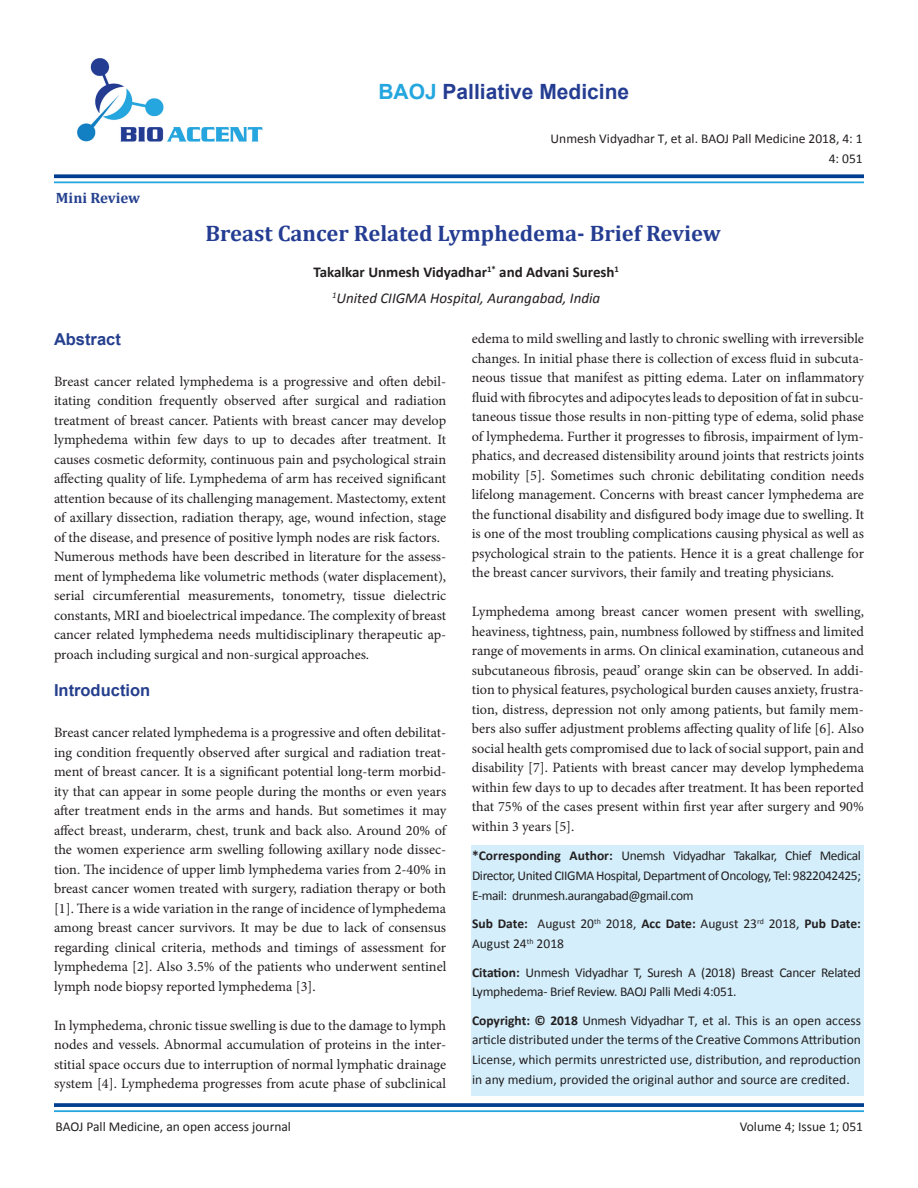
<style>
.page{position:relative;width:918px;height:1188px;background:#fff}
.page>*{position:absolute;margin:0;border:0;box-sizing:border-box;transform-origin:0 0}
.t1{font:700 22.5px "Cambria";color:#243d92}
.t2{font:700 21px "Arial";color:#243d92}
.t3{font:700 16.5px "Arial";color:#253f8e}
.t4{font:700 15px "Calibri";color:#231f20}
.t5{font:italic 15px "Calibri";color:#231f20}
.t6{font:700 15px "Cambria";color:#25418f}
.t7{font:14.25px/19.5px "Minion Pro";color:#231f20;text-align:justify}
.t8{font:13.5px/19.8px "Calibri";letter-spacing:-.01em;color:#231f20;text-align:justify}
.s1{color:#24a6de}
.s2{font-weight:700}
</style>
<div class="page">
<img style="left:77px;top:58px;width:186px;height:84px">
<svg style="left:54px;top:174px;width:810px;height:4px;background:#18509c"></svg>
<hr style="left:54px;top:181px;width:810px;height:2px;background:#25a6df">
<svg style="left:54px;top:1103px;width:810px;height:4px;background:#0f4998"></svg>
<hr style="left:54px;top:1110px;width:810px;height:2px;background:#25a6df">
<div style="left:472px;top:845px;width:392px;height:251px;background:#d4effb"></div>
<p class="t6" style="left:56px;top:189px;width:86px">Mini Review</p>
<h2 class="t2" style="left:378px;top:77px;width:252px"><span class="s1">BAOJ</span> Palliative Medicine</h2>
<p class="t8" style="left:551px;top:128px;width:314px;text-align:right">Unmesh Vidyadhar T, et al. BAOJ Pall Medicine 2018, 4: 1<br>4: 051</p>
<p class="t1" style="left:206px;top:219px;width:517px">Breast Cancer Related Lymphedema- Brief Review</p>
<p class="t4" style="left:313px;top:263px;width:307px">Takalkar Unmesh Vidyadhar<sup>1*</sup> and Advani Suresh<sup>1</sup></p>
<p class="t5" style="left:332px;top:289px;width:270px"><sup>1</sup>United CIIGMA Hospital, Aurangabad, India</p>
<p class="t3" style="left:54px;top:328px;width:68px">Abstract</p>
<p class="t7" style="left:54px;top:372px;width:394px">Breast cancer related lymphedema is a progressive and often debil&shy;itating condition frequently observed after surgical and radiation treatment of breast cancer. Patients with breast cancer may develop lymphedema within few days to up to decades after treatment. It causes cosmetic deformity, continuous pain and psychological strain affecting quality of life. Lymphedema of arm has received significant attention because of its challenging management. Mastectomy, extent of axillary dissection, radiation therapy, age, wound infection, stage of the disease, and presence of positive lymph nodes are risk factors.</p>
<p class="t7" style="left:54px;top:547px;width:394px">Numerous methods have been described in literature for the assess&shy;ment of lymphedema like volumetric methods (water displacement), serial circumferential measurements, tonometry, tissue dielectric constants, MRI and bioelectrical impedance. The complexity of breast cancer related lymphedema needs multidisciplinary therapeutic ap&shy;proach including surgical and non-surgical approaches.</p>
<p class="t3" style="left:54px;top:680px;width:98px">Introduction</p>
<p class="t7" style="left:54px;top:723px;width:394px">Breast cancer related lymphedema is a progressive and often debilitat&shy;ing condition frequently observed after surgical and radiation treat&shy;ment of breast cancer. It is a significant potential long-term morbid&shy;ity that can appear in some people during the months or even years after treatment ends in the arms and hands. But sometimes it may affect breast, underarm, chest, trunk and back also. Around 20% of the women experience arm swelling following axillary node dissec&shy;tion. The incidence of upper limb lymphedema varies from 2-40% in breast cancer women treated with surgery, radiation therapy or both [1]. There is a wide variation in the range of incidence of lymphedema among breast cancer survivors. It may be due to lack of consensus regarding clinical criteria, methods and timings of assessment for lymphedema [2]. Also 3.5% of the patients who underwent sentinel lymph node biopsy reported lymphedema [3].</p>
<p class="t7" style="left:54px;top:1016px;width:394px">In lymphedema, chronic tissue swelling is due to the damage to lymph nodes and vessels. Abnormal accumulation of proteins in the inter&shy;stitial space occurs due to interruption of normal lymphatic drainage system [4]. Lymphedema progresses from acute phase of subclinical</p>
<p class="t7" style="left:472px;top:329px;width:394px">edema to mild swelling and lastly to chronic swelling with irreversible changes. In initial phase there is collection of excess fluid in subcuta&shy;neous tissue that manifest as pitting edema. Later on inflammatory fluid with fibrocytes and adipocytes leads to deposition of fat in subcu&shy;taneous tissue those results in non-pitting type of edema, solid phase of lymphedema. Further it progresses to fibrosis, impairment of lym&shy;phatics, and decreased distensibility around joints that restricts joints mobility [5]. Sometimes such chronic debilitating condition needs lifelong management. Concerns with breast cancer lymphedema are the functional disability and disfigured body image due to swelling. It is one of the most troubling complications causing physical as well as psychological strain to the patients. Hence it is a great challenge for the breast cancer survivors, their family and treating physicians.</p>
<p class="t7" style="left:472px;top:602px;width:394px">Lymphedema among breast cancer women present with swelling, heaviness, tightness, pain, numbness followed by stiffness and limited range of movements in arms. On clinical examination, cutaneous and subcutaneous fibrosis, peaud’ orange skin can be observed. In addi&shy;tion to physical features, psychological burden causes anxiety, frustra&shy;tion, distress, depression not only among patients, but family mem&shy;bers also suffer adjustment problems affecting quality of life [6]. Also social health gets compromised due to lack of social support, pain and disability [7]. Patients with breast cancer may develop lymphedema within few days to up to decades after treatment. It has been reported that 75% of the cases present within first year after surgery and 90% within 3 years [5].</p>
<p class="t8" style="left:472px;top:845px;width:390px"><span class="s2">*Corresponding Author:</span> Unemsh Vidyadhar Takalkar, Chief Medical Director, United CIIGMA Hospital, Department of Oncology, Tel: 9822042425; E-mail: drunmesh.aurangabad@gmail.com</p>
<p class="t8" style="left:472px;top:913px;width:390px"><span class="s2">Sub Date:</span> August 20<sup>th</sup> 2018, <span class="s2">Acc Date:</span> August 23<sup>rd</sup> 2018, <span class="s2">Pub Date:<br></span>August 24<sup>th</sup> 2018</p>
<p class="t8" style="left:472px;top:961px;width:390px"><span class="s2">Citation:</span> Unmesh Vidyadhar T, Suresh A (2018) Breast Cancer Related<br>Lymphedema- Brief Review. BAOJ Palli Medi 4:051.</p>
<p class="t8" style="left:472px;top:1010px;width:390px"><span class="s2">Copyright: © 2018</span> Unmesh Vidyadhar T, et al. This is an open access article distributed under the terms of the Creative Commons Attribution License, which permits unrestricted use, distribution, and reproduction in any medium, provided the original author and source are credited.</p>
<p class="t8" style="left:56px;top:1116px;width:237px">BAOJ Pall Medicine, an open access journal</p>
<p class="t8" style="left:740px;top:1116px;width:125px">Volume 4; Issue 1; 051</p>
</div>
